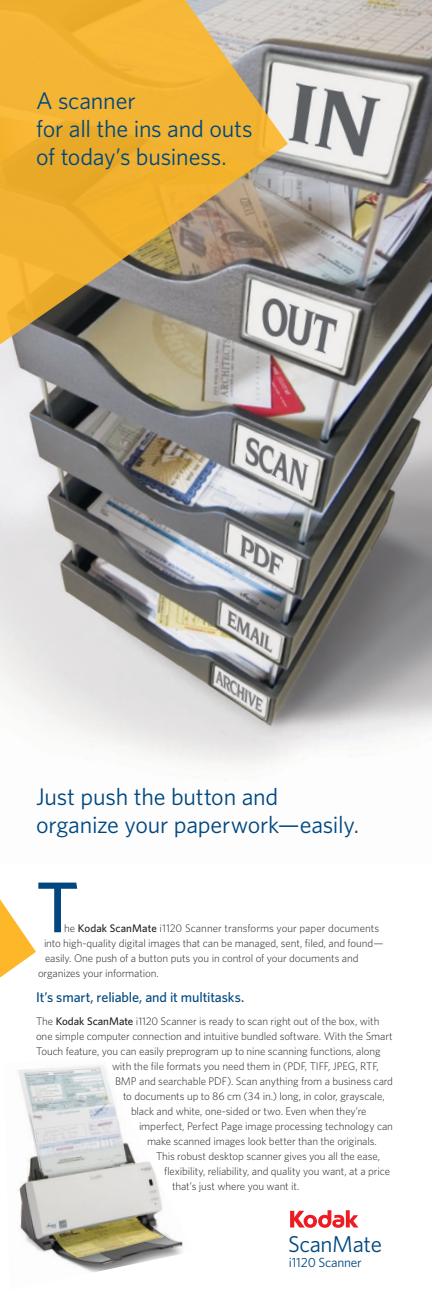
<style>
.page{position:relative;width:432px;height:1296px;background:#fff}
.page>*{position:absolute;margin:0;border:0;box-sizing:border-box;transform-origin:0 0}
.Paragraph_Style_1{font:500 72px "Whitney K";color:#00477f}
.Subhead_Style_1{font:24px/28px "Whitney K";letter-spacing:-.01em;color:#00477f}
.t1{font:22.9px "Whitney K";letter-spacing:-.015em;color:#00477f}
.Paragraph_Style_1-2{font:500 14px "Whitney K";letter-spacing:-.01em;color:#00477f}
.t2{font:13.3px "Whitney K";letter-spacing:-.015em;color:#00477f}
.Paragraph_Style_1-3{font:300 11px "Whitney K";letter-spacing:-.01em;color:#231f20}
.s1{font-weight:500}
</style>
<div class="page">
<img style="left:18px;top:1065px;width:165px;height:207px">
<img style="left:0;top:0;width:432px;height:765px">
<svg style="left:290px;top:1210px;width:69px;height:18px"></svg>
<svg style="left:0;top:0;width:288px;height:351px;background:#d1a754"></svg>
<svg style="left:0;top:899px;width:36px;height:79px"></svg>
<p class="Subhead_Style_1" style="left:36px;top:86px;width:218px">A scanner<br>for all the ins and outs of today’s business.</p>
<p class="Subhead_Style_1" style="left:36px;top:783px;width:324px">Just push the button and organize your paperwork—easily.</p>
<p class="Paragraph_Style_1" style="left:36px;top:864px;width:45px">T</p>
<p class="Paragraph_Style_1-3" style="left:64px;top:922px;width:317px">he <span class="s1">Kodak ScanMate</span> i1120 Scanner transforms your paper documents</p>
<p class="Paragraph_Style_1-3" style="left:44px;top:937px;width:341px">into high-quality digital images that can be managed, sent, filed, and found—</p>
<p class="Paragraph_Style_1-3" style="left:45px;top:952px;width:315px">easily. One push of a button puts you in control of your documents and</p>
<p class="Paragraph_Style_1-3" style="left:38px;top:967px;width:122px">organizes your information.</p>
<p class="Paragraph_Style_1-2" style="left:36px;top:989px;width:210px">It’s smart, reliable, and it multitasks.</p>
<p class="Paragraph_Style_1-3" style="left:36px;top:1014px;width:345px">The <span class="s1">Kodak ScanMate</span> i1120 Scanner is ready to scan right out of the box, with</p>
<p class="Paragraph_Style_1-3" style="left:36px;top:1029px;width:358px">one simple computer connection and intuitive bundled software. With the Smart</p>
<p class="Paragraph_Style_1-3" style="left:36px;top:1044px;width:346px">Touch feature, you can easily preprogram up to nine scanning functions, along</p>
<p class="Paragraph_Style_1-3" style="left:112px;top:1059px;width:268px">with the file formats you need them in (PDF, TIFF, JPEG, RTF,</p>
<p class="Paragraph_Style_1-3" style="left:115px;top:1074px;width:280px">BMP and searchable PDF). Scan anything from a business card</p>
<p class="Paragraph_Style_1-3" style="left:123px;top:1089px;width:263px">to documents up to 86 cm (34 in.) long, in color, grayscale,</p>
<p class="Paragraph_Style_1-3" style="left:131px;top:1104px;width:237px">black and white, one-sided or two. Even when they’re</p>
<p class="Paragraph_Style_1-3" style="left:139px;top:1119px;width:256px">imperfect, Perfect Page image processing technology can</p>
<p class="Paragraph_Style_1-3" style="left:147px;top:1134px;width:231px">make scanned images look better than the originals.</p>
<p class="Paragraph_Style_1-3" style="left:156px;top:1149px;width:226px">This robust desktop scanner gives you all the ease,</p>
<p class="Paragraph_Style_1-3" style="left:164px;top:1164px;width:228px">flexibility, reliability, and quality you want, at a price</p>
<p class="Paragraph_Style_1-3" style="left:172px;top:1179px;width:129px">that’s just where you want it.</p>
<p class="t1" style="left:288px;top:1230px;width:96px">ScanMate</p>
<p class="t2" style="left:289px;top:1255px;width:74px">i1120 Scanner</p>
</div>
